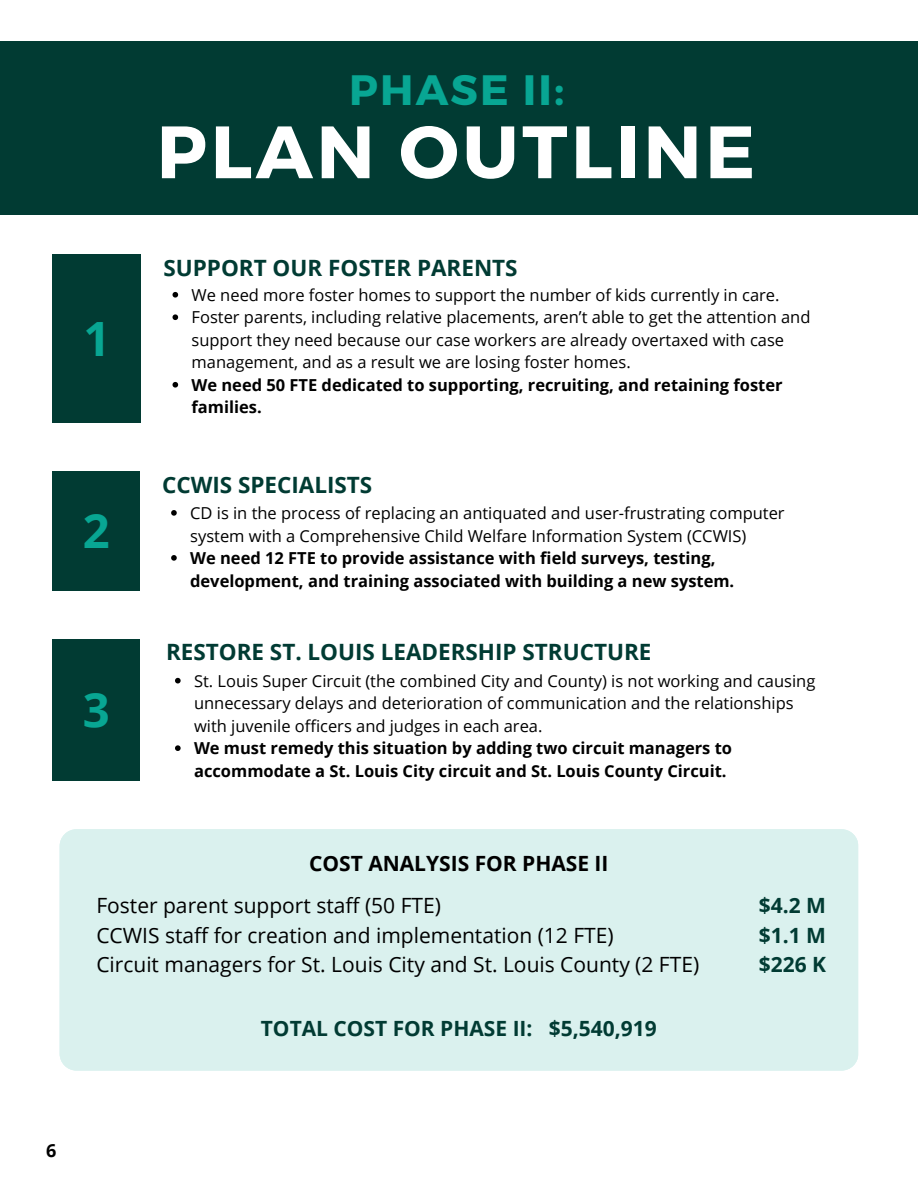
<style>
.page{position:relative;width:918px;height:1188px;background:#fff}
.page>*{position:absolute;margin:0;border:0;box-sizing:border-box;transform-origin:0 0}
.t1{font:700 73.95px "Montserrat";letter-spacing:.05em;color:#fff}
.t2{font:700 47.25px "Open Sans";color:#08a693}
.t3{font:700 42.45px "Montserrat";letter-spacing:.05em;color:#08a693}
.t4{font:700 22.5px "Open Sans";color:#013b33}
.t5{font:21px/29.2px "Open Sans";color:#000}
.t6{font:700 21px/29.2px "Open Sans";color:#013b33;text-align:justify}
.t7{font:700 21px "Open Sans";color:#000}
.t8{font:700 18px "Open Sans";color:#000}
.t9{font:16.5px/22.5px "Open Sans";color:#000}
.t10{font:700 16.5px/22.5px "Open Sans";color:#000}
</style>
<div class="page">
<div style="left:0;top:42px;width:918px;height:173px;background:#013b33"></div>
<div style="left:60px;top:829px;width:798px;height:242px;background:#daf1ee"></div>
<div style="left:53px;top:254px;width:88px;height:169px;background:#013b33"></div>
<svg style="left:173px;top:292px;width:5px;height:6px"></svg>
<svg style="left:173px;top:314px;width:5px;height:6px"></svg>
<svg style="left:173px;top:382px;width:5px;height:6px"></svg>
<svg style="left:171px;top:510px;width:6px;height:6px"></svg>
<svg style="left:171px;top:555px;width:6px;height:6px"></svg>
<div style="left:53px;top:472px;width:87px;height:119px;background:#013b33"></div>
<svg style="left:175px;top:678px;width:6px;height:5px"></svg>
<svg style="left:175px;top:745px;width:6px;height:6px"></svg>
<div style="left:53px;top:639px;width:87px;height:142px;background:#013b33"></div>
<h2 class="t2" style="left:83px;top:305px;width:28px">1</h2>
<h2 class="t2" style="left:83px;top:497px;width:28px">2</h2>
<h2 class="t2" style="left:83px;top:676px;width:28px">3</h2>
<h3 class="t3" style="left:349px;top:62px;width:216px">PHASE II:</h3>
<h1 class="t1" style="left:157px;top:104px;width:600px">PLAN OUTLINE</h1>
<h3 class="t4" style="left:164px;top:252px;width:356px">SUPPORT OUR FOSTER PARENTS</h3>
<p class="t9" style="left:192px;top:283px;width:620px">We need more foster homes to support the number of kids currently in care.<br>Foster parents, including relative placements, aren’t able to get the attention and support they need because our case workers are already overtaxed with case management, and as a result we are losing foster homes.</p>
<p class="t10" style="left:192px;top:373px;width:593px">We need 50 FTE dedicated to supporting, recruiting, and retaining foster families.</p>
<h3 class="t4" style="left:162px;top:469px;width:212px">CCWIS SPECIALISTS</h3>
<p class="t9" style="left:190px;top:501px;width:596px">CD is in the process of replacing an antiquated and user-frustrating computer system with a Comprehensive Child Welfare Information System (CCWIS)</p>
<p class="t10" style="left:190px;top:546px;width:546px">We need 12 FTE to provide assistance with field surveys, testing, development, and training associated with building a new system.</p>
<h3 class="t4" style="left:166px;top:636px;width:487px">RESTORE ST. LOUIS LEADERSHIP STRUCTURE</h3>
<p class="t9" style="left:194px;top:669px;width:623px">St. Louis Super Circuit (the combined City and County) is not working and causing unnecessary delays and deterioration of communication and the relationships with juvenile officers and judges in each area.</p>
<p class="t10" style="left:194px;top:737px;width:540px">We must remedy this situation by adding two circuit managers to accommodate a St. Louis City circuit and St. Louis County Circuit.</p>
<p class="t7" style="left:309px;top:848px;width:301px">COST ANALYSIS FOR PHASE II</p>
<p class="t5" style="left:96px;top:891px;width:604px">Foster parent support staff (50 FTE)<br>CCWIS staff for creation and implementation (12 FTE)<br>Circuit managers for St. Louis City and St. Louis County (2 FTE)</p>
<p class="t6" style="left:261px;top:1014px;width:397px">TOTAL COST FOR PHASE II: $5,540,919</p>
<p class="t6" style="left:759px;top:891px;width:69px">$4.2 M $1.1 M $226 K</p>
<p class="t8" style="left:46px;top:1138px;width:12px">6</p>
</div>
